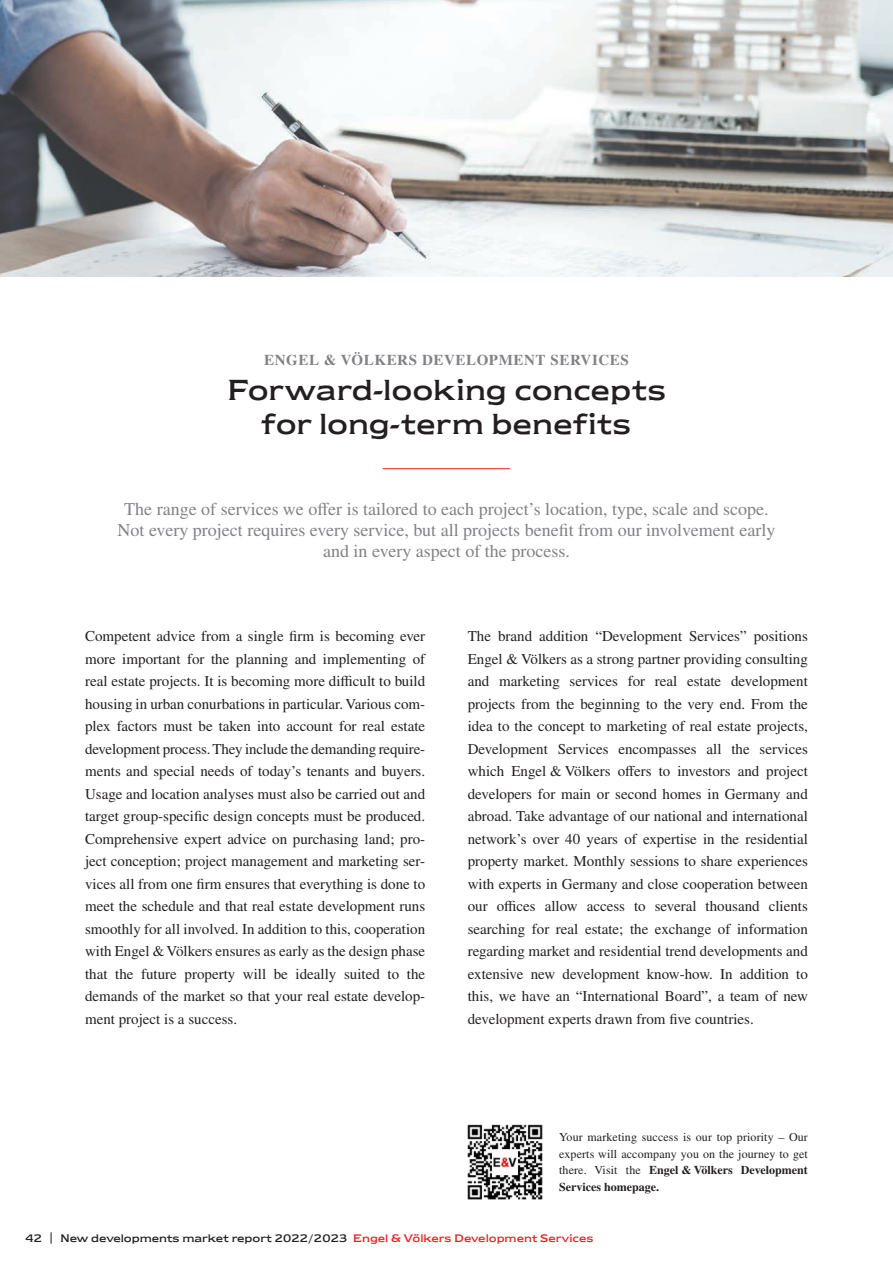
<style>
.page{position:relative;width:893px;height:1263px;background:#fff}
.page>*{position:absolute;margin:0;border:0;box-sizing:border-box;transform-origin:0 0}
.t1{font:30px/34.5px "Newtext EFML";color:#231f20;text-align:center}
.t2{font:18px/21px "Times LTW1 G";color:#808285;text-align:center}
.t3{font:15px/22.5px "Times LTW1 G";color:#231f20;text-align:justify}
.t4{font:700 15px "Times LTW1 G";letter-spacing:.04em;color:#808285}
.t5{font:12px/16.5px "Times LTW1 G";letter-spacing:.01em;color:#231f20;text-align:justify}
.t6{font:11.25px "Newtext EFML";color:#231f20}
.s1{font-weight:700}
.s2{color:#ee1d23}
</style>
<div class="page">
<img style="left:0;top:0;width:893px;height:276px">
<img style="left:468px;top:1125px;width:74px;height:74px">
<svg style="left:51px;top:1232px;width:1px;height:12px"></svg>
<hr style="left:383px;top:468px;width:127px;height:1px;background:#ee1d23">
<p class="t4" style="left:264px;top:351px;width:366px">ENGEL &amp; VÖLKERS DEVELOPMENT SERVICES</p>
<h1 class="t1" style="left:227px;top:373px;width:441px">Forward-looking concepts for long-term benefits</h1>
<p class="t2" style="left:118px;top:499px;width:659px">The range of services we offer is tailored to each project’s location, type, scale and scope.<br>Not every project requires every service, but all projects benefit from our involvement early and in every aspect of the process.</p>
<p class="t3" style="left:85px;top:625px;width:342px">Competent advice from a single firm is becoming ever more important for the planning and implementing of real estate projects. It is becoming more difficult to build housing in urban conurbations in particular. Various com&shy;plex factors must be taken into account for real estate development process. They include the demanding require&shy;ments and special needs of today’s tenants and buyers.<br>Usage and location analyses must also be carried out and target group-specific design concepts must be produced.<br>Comprehensive expert advice on purchasing land; pro&shy;ject conception; project management and marketing ser&shy;vices all from one firm ensures that everything is done to meet the schedule and that real estate development runs smoothly for all involved. In addition to this, cooperation with Engel &amp; Völkers ensures as early as the design phase that the future property will be ideally suited to the demands of the market so that your real estate develop&shy;ment project is a success.</p>
<p class="t3" style="left:468px;top:625px;width:342px">The brand addition “Development Services” positions Engel &amp; Völkers as a strong partner providing consulting and marketing services for real estate development projects from the beginning to the very end. From the idea to the concept to marketing of real estate projects, Development Services encompasses all the services which Engel &amp; Völkers offers to investors and project developers for main or second homes in Germany and abroad. Take advantage of our national and international network’s over 40 years of expertise in the residential property market. Monthly sessions to share experiences with experts in Germany and close cooperation between our offices allow access to several thousand clients searching for real estate; the exchange of information regarding market and residential trend developments and extensive new development know-how. In addition to this, we have an “International Board”, a team of new development experts drawn from five countries.</p>
<p class="t5" style="left:559px;top:1129px;width:250px">Your marketing success is our top priority – Our experts will accompany you on the journey to get there. Visit the <span class="s1">Engel &amp; Völkers Development Services homepage.</span></p>
<p class="t6" style="left:26px;top:1231px;width:18px">42</p>
<p class="t6" style="left:60px;top:1231px;width:535px">New developments market report 2022/2023 <span class="s2">Engel &amp; Völkers Development Services</span></p>
</div>
